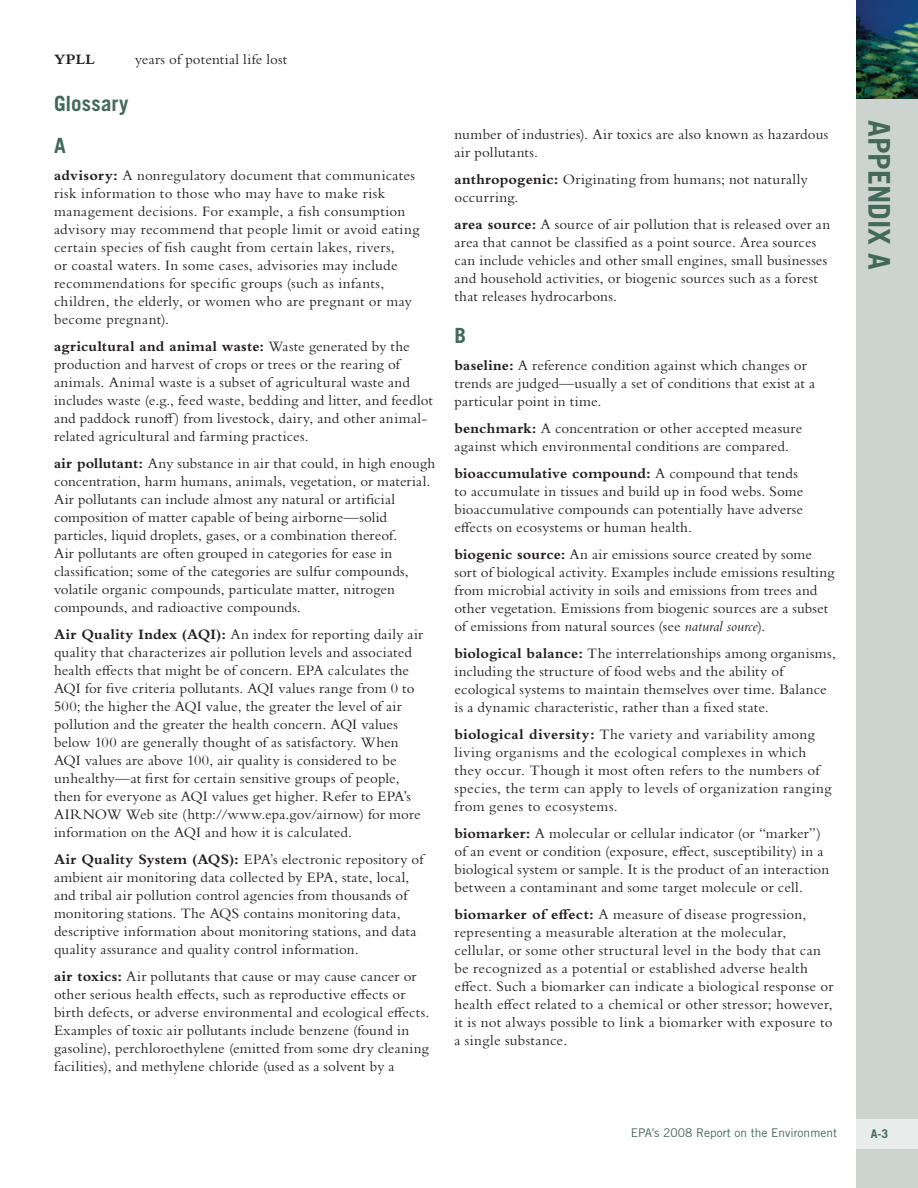
<style>
.page{position:relative;width:918px;height:1188px;background:#fff}
.page>*{position:absolute;margin:0;border:0;box-sizing:border-box;transform-origin:0 0}
.t1{font:700 30px "Trade Gothic LT Std";color:#43695d}
.subhead{font:700 21px "Trade Gothic LT Std";letter-spacing:.01em;color:#43695d}
.glossary_letter{font:700 21px "Trade Gothic LT Std";color:#43695d}
.body_text_space_befo{font:15px/18px "Bembo Std";letter-spacing:.015em;color:#231f20}
.body_text{font:15px/18px "Bembo Std";letter-spacing:.02em;color:#231f20}
.body_text-2{font:700 15px "Bembo Std";color:#231f20}
.t2{font:12px "Trade Gothic LT Std";color:#43695d}
.t3{font:700 12px "Trade Gothic LT Std";color:#43695d}
.s1{font-weight:700}
.s2{font-style:italic}
</style>
<div class="page">
<div style="left:857px;top:0;width:61px;height:1188px;background:#cdd4d0"></div>
<div style="left:857px;top:1119px;width:61px;height:30px;background:#e8ecea"></div>
<img style="left:857px;top:0;width:61px;height:99px">
<p class="body_text-2" style="left:54px;top:51px;width:42px">YPLL</p>
<p class="body_text" style="left:135px;top:50px;width:154px">years of potential life lost</p>
<p class="subhead" style="left:54px;top:90px;width:76px">Glossary</p>
<p class="glossary_letter" style="left:54px;top:132px;width:13px">A</p>
<p class="body_text" style="left:54px;top:166px;width:367px"><span class="s1">advisory:</span> A nonregulatory document that communicates risk information to those who may have to make risk management decisions. For example, a fish consumption advisory may recommend that people limit or avoid eating certain species of fish caught from certain lakes, rivers,<br>or coastal waters. In some cases, advisories may include recommendations for specific groups (such as infants, children, the elderly, or women who are pregnant or may become pregnant).</p>
<p class="body_text_space_befo" style="left:54px;top:337px;width:381px"><span class="s1">agricultural and animal waste:</span> Waste generated by the production and harvest of crops or trees or the rearing of animals. Animal waste is a subset of agricultural waste and includes waste (e.g., feed waste, bedding and litter, and feedlot and paddock runoff) from livestock, dairy, and other animal&shy;related agricultural and farming practices.</p>
<p class="body_text_space_befo" style="left:54px;top:454px;width:383px"><span class="s1">air pollutant:</span> Any substance in air that could, in high enough concentration, harm humans, animals, vegetation, or material.<br>Air pollutants can include almost any natural or artificial composition of matter capable of being airborne—solid particles, liquid droplets, gases, or a combination thereof.<br>Air pollutants are often grouped in categories for ease in classification; some of the categories are sulfur compounds, volatile organic compounds, particulate matter, nitrogen compounds, and radioactive compounds.</p>
<p class="body_text_space_befo" style="left:54px;top:625px;width:371px"><span class="s1">Air Quality Index (AQI):</span> An index for reporting daily air quality that characterizes air pollution levels and associated health effects that might be of concern. EPA calculates the AQI for five criteria pollutants. AQI values range from 0 to 500; the higher the AQI value, the greater the level of air pollution and the greater the health concern. AQI values below 100 are generally thought of as satisfactory. When AQI values are above 100, air quality is considered to be unhealthy—at first for certain sensitive groups of people, then for everyone as AQI values get higher. Refer to EPA’s AIRNOW Web site (http://www.epa.gov/airnow) for more information on the AQI and how it is calculated.</p>
<p class="body_text_space_befo" style="left:54px;top:850px;width:371px"><span class="s1">Air Quality System (AQS):</span> EPA’s electronic repository of ambient air monitoring data collected by EPA, state, local, and tribal air pollution control agencies from thousands of monitoring stations. The AQS contains monitoring data, descriptive information about monitoring stations, and data quality assurance and quality control information.</p>
<p class="body_text_space_befo" style="left:54px;top:967px;width:377px"><span class="s1">air toxics:</span> Air pollutants that cause or may cause cancer or other serious health effects, such as reproductive effects or birth defects, or adverse environmental and ecological effects.<br>Examples of toxic air pollutants include benzene (found in gasoline), perchloroethylene (emitted from some dry cleaning facilities), and methylene chloride (used as a solvent by a</p>
<p class="body_text_space_befo" style="left:454px;top:125px;width:375px">number of industries). Air toxics are also known as hazardous air pollutants.</p>
<p class="body_text_space_befo" style="left:454px;top:170px;width:355px"><span class="s1">anthropogenic:</span> Originating from humans; not naturally occurring.</p>
<p class="body_text_space_befo" style="left:454px;top:215px;width:377px"><span class="s1">area source:</span> A source of air pollution that is released over an area that cannot be classified as a point source. Area sources can include vehicles and other small engines, small businesses and household activities, or biogenic sources such as a forest that releases hydrocarbons.</p>
<p class="glossary_letter" style="left:454px;top:322px;width:13px">B</p>
<p class="body_text" style="left:454px;top:356px;width:362px"><span class="s1">baseline:</span> A reference condition against which changes or trends are judged—usually a set of conditions that exist at a particular point in time.</p>
<p class="body_text_space_befo" style="left:454px;top:419px;width:349px"><span class="s1">benchmark:</span> A concentration or other accepted measure against which environmental conditions are compared.</p>
<p class="body_text_space_befo" style="left:454px;top:464px;width:350px"><span class="s1">bioaccumulative compound:</span> A compound that tends to accumulate in tissues and build up in food webs. Some bioaccumulative compounds can potentially have adverse effects on ecosystems or human health.</p>
<p class="body_text_space_befo" style="left:454px;top:545px;width:382px"><span class="s1">biogenic source:</span> An air emissions source created by some sort of biological activity. Examples include emissions resulting from microbial activity in soils and emissions from trees and other vegetation. Emissions from biogenic sources are a subset of emissions from natural sources (see <span class="s2">natural source</span>).</p>
<p class="body_text_space_befo" style="left:454px;top:644px;width:383px"><span class="s1">biological balance:</span> The interrelationships among organisms, including the structure of food webs and the ability of ecological systems to maintain themselves over time. Balance is a dynamic characteristic, rather than a fixed state.</p>
<p class="body_text_space_befo" style="left:454px;top:725px;width:379px"><span class="s1">biological diversity:</span> The variety and variability among living organisms and the ecological complexes in which they occur. Though it most often refers to the numbers of species, the term can apply to levels of organization ranging from genes to ecosystems.</p>
<p class="body_text_space_befo" style="left:454px;top:824px;width:376px"><span class="s1">biomarker:</span> A molecular or cellular indicator (or “marker”) of an event or condition (exposure, effect, susceptibility) in a biological system or sample. It is the product of an interaction between a contaminant and some target molecule or cell.</p>
<p class="body_text_space_befo" style="left:454px;top:905px;width:381px"><span class="s1">biomarker of effect:</span> A measure of disease progression, representing a measurable alteration at the molecular, cellular, or some other structural level in the body that can be recognized as a potential or established adverse health effect. Such a biomarker can indicate a biological response or health effect related to a chemical or other stressor; however, it is not always possible to link a biomarker with exposure to a single substance.</p>
<h1 class="t1" style="left:898px;top:120px;width:152px;rotate:90deg">APPENDIX A</h1>
<p class="t2" style="left:631px;top:1126px;width:208px">EPA’s 2008 Report on the Environment</p>
<p class="t3" style="left:871px;top:1127px;width:19px">A-3</p>
</div>
